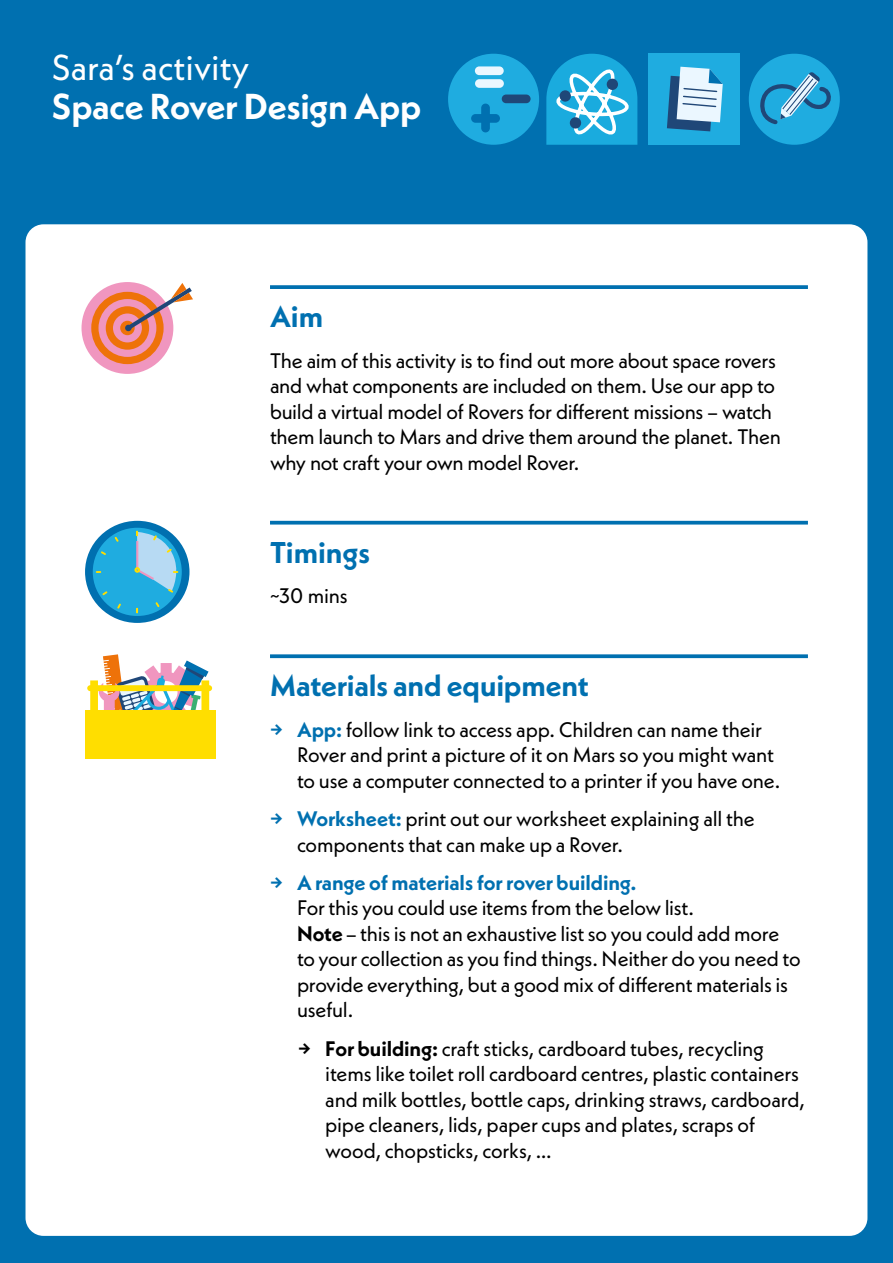
<style>
.page{position:relative;width:893px;height:1263px;background:#0070b0}
.page>*{position:absolute;margin:0;border:0;box-sizing:border-box;transform-origin:0 0}
.t1{font:700 36px "Neue Kabel";letter-spacing:-.005em;color:#fff}
.t2{font:36px "Neue Kabel";color:#fff}
.t3{font:700 30px "Neue Kabel";letter-spacing:-.005em;color:#0070b0}
.t4{font:21px/25.5px "Neue Kabel";letter-spacing:-.015em;color:#000}
.t5{font:700 21px "Neue Kabel";letter-spacing:-.005em;color:#0070b0}
.s1{font-weight:700;color:#0070b0}
.s2{font-weight:700}
</style>
<div class="page">
<div style="left:26px;top:224px;width:841px;height:1012px;background:#fff;border-radius:18px"></div>
<svg style="left:270px;top:285px;width:538px;height:4px;background:#0f78b4"></svg>
<div style="left:82px;top:282px;width:91px;height:92px;background:#f096bf;border-radius:50%"></div>
<svg style="left:91px;top:283px;width:102px;height:81px"></svg>
<hr style="left:270px;top:521px;width:538px;height:3px;background:#0070b0">
<div style="left:85px;top:521px;width:104px;height:102px;background:#0070b0;border-radius:50%"></div>
<div style="left:93px;top:528px;width:89px;height:88px;background:#1face0;border-radius:50%"></div>
<svg style="left:117px;top:603px;width:4px;height:6px"></svg>
<svg style="left:102px;top:591px;width:5px;height:4px"></svg>
<svg style="left:134px;top:531px;width:48px;height:62px"></svg>
<svg style="left:101px;top:551px;width:5px;height:4px"></svg>
<svg style="left:155px;top:602px;width:4px;height:5px"></svg>
<svg style="left:115px;top:537px;width:4px;height:5px"></svg>
<svg style="left:270px;top:654px;width:538px;height:4px;background:#177db7"></svg>
<div style="left:85px;top:710px;width:131px;height:49px;background:#ffde00"></div>
<svg style="left:87px;top:654px;width:125px;height:56px"></svg>
<div style="left:448px;top:54px;width:91px;height:91px;background:#1face0;border-radius:50%"></div>
<div style="left:475px;top:66px;width:29px;height:9px;background:#ebf7ff;border-radius:4px"></div>
<div style="left:475px;top:79px;width:29px;height:9px;background:#ebf7ff;border-radius:4px"></div>
<div style="left:502px;top:95px;width:29px;height:8px;background:#1f4778;border-radius:4px"></div>
<div style="left:471px;top:114px;width:29px;height:9px;background:#0070b0;border-radius:4px"></div>
<div style="left:481px;top:104px;width:9px;height:28px;background:#0070b0;border-radius:4px"></div>
<svg style="left:546px;top:54px;width:91px;height:91px;background:#3cb1de"></svg>
<div style="left:606px;top:78px;width:12px;height:12px;background:#1f4778;border-radius:50%"></div>
<div style="left:570px;top:117px;width:11px;height:12px;background:#1f4778;border-radius:50%"></div>
<div style="left:559px;top:90px;width:12px;height:12px;background:#1f4778;border-radius:50%"></div>
<div style="left:648px;top:53px;width:92px;height:92px;background:#1face0"></div>
<svg style="left:667px;top:67px;width:56px;height:64px;background:#8cb8d3"></svg>
<div style="left:749px;top:54px;width:91px;height:91px;background:#1face0;border-radius:50%"></div>
<svg style="left:760px;top:72px;width:75px;height:54px"></svg>
<h1 class="t2" style="left:52px;top:45px;width:199px">Sara’s activity</h1>
<h1 class="t1" style="left:52px;top:84px;width:371px">Space Rover Design App</h1>
<h2 class="t3" style="left:270px;top:298px;width:55px">Aim</h2>
<p class="t4" style="left:270px;top:347px;width:512px">The aim of this activity is to find out more about space rovers and what components are included on them. Use our app to build a virtual model of Rovers for different missions – watch them launch to Mars and drive them around the planet. Then why not craft your own model Rover.</p>
<h2 class="t3" style="left:270px;top:533px;width:101px">Timings</h2>
<p class="t4" style="left:270px;top:583px;width:79px">~30 mins</p>
<h2 class="t3" style="left:270px;top:667px;width:320px">Materials and equipment</h2>
<p class="t4" style="left:297px;top:716px;width:485px;text-indent:-27px"><span class="s1">→ App:</span> follow link to access app. Children can name their<br>Rover and print a picture of it on Mars so you might want to use a computer connected to a printer if you have one.</p>
<p class="t4" style="left:297px;top:806px;width:459px;text-indent:-27px"><span class="s1">→ Worksheet:</span> print out our worksheet explaining all the components that can make up a Rover.</p>
<p class="t5" style="left:270px;top:869px;width:368px">→ A range of materials for rover building.</p>
<p class="t4" style="left:297px;top:895px;width:505px">For this you could use items from the below list.<br><span class="s2">Note</span> – this is not an exhaustive list so you could add more to your collection as you find things. Neither do you need to provide everything, but a good mix of different materials is useful.</p>
<p class="t4" style="left:325px;top:1035px;width:481px;text-indent:-27px"><span class="s2">→ For building:</span> craft sticks, cardboard tubes, recycling items like toilet roll cardboard centres, plastic containers and milk bottles, bottle caps, drinking straws, cardboard, pipe cleaners, lids, paper cups and plates, scraps of wood, chopsticks, corks, …</p>
</div>
